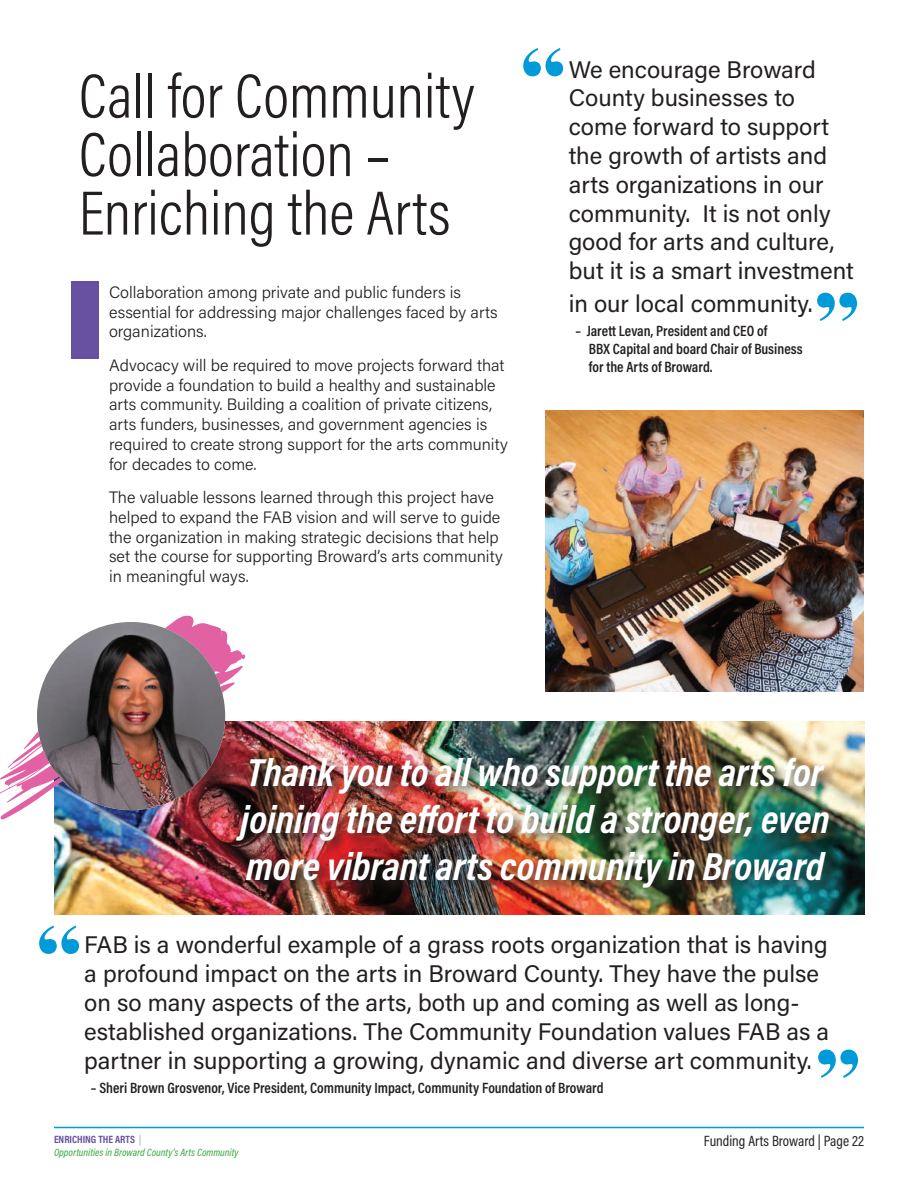
<style>
.page{position:relative;width:918px;height:1188px;background:#fff}
.page>*{position:absolute;margin:0;border:0;box-sizing:border-box;transform-origin:0 0}
.t1{font:300 63px/58.5px "Acumin Pro Cond";color:#231f20}
.Paragraph_Style_1{font:italic 700 39.45px/47.4px "Acumin Pro Cond";color:#fff}
.t2{font:24px/28.8px "Acumin Pro";color:#231f20}
.Paragraph_Style_1-2{font:300 16.5px/19.8px "Acumin Pro";color:#231f20}
.t3{font:600 15px/18px "Acumin Pro Cond";color:#231f20}
.t4{font:15px "Acumin Pro Cond";color:#231f20}
.t5{font:italic 500 10.65px "Acumin Pro Cond";color:#40ae49}
</style>
<div class="page">
<hr style="left:54px;top:1127px;width:810px;height:1px;background:#009ad9">
<img style="left:54px;top:721px;width:811px;height:193px">
<svg style="left:523px;top:48px;width:40px;height:28px"></svg>
<svg style="left:39px;top:926px;width:40px;height:28px"></svg>
<svg style="left:817px;top:293px;width:40px;height:28px"></svg>
<svg style="left:818px;top:1050px;width:40px;height:28px"></svg>
<div style="left:234px;top:754px;width:608px;height:149px;background:#231f20;opacity:.75"></div>
<div style="left:72px;top:281px;width:27px;height:78px;background:#6850a1"></div>
<img style="left:545px;top:410px;width:319px;height:281px">
<img style="left:0;top:616px;width:245px;height:204px">
<img style="left:37px;top:622px;width:188px;height:188px;border-radius:94px">
<p class="t1" style="left:79px;top:66px;width:398px">Call for Community<br>Collaboration –<br>Enriching the Arts</p>
<p class="Paragraph_Style_1-2" style="left:109px;top:282px;width:390px">Collaboration among private and public funders is essential for addressing major challenges faced by arts organizations.</p>
<p class="Paragraph_Style_1-2" style="left:109px;top:354px;width:400px">Advocacy will be required to move projects forward that provide a foundation to build a healthy and sustainable arts community. Building a coalition of private citizens, arts funders, businesses, and government agencies is required to create strong support for the arts community for decades to come.</p>
<p class="Paragraph_Style_1-2" style="left:109px;top:487px;width:395px">The valuable lessons learned through this project have helped to expand the FAB vision and will serve to guide the organization in making strategic decisions that help set the course for supporting Broward’s arts community in meaningful ways.</p>
<p class="t2" style="left:569px;top:54px;width:287px">We encourage Broward<br>County businesses to come forward to support the growth of artists and arts organizations in our community. It is not only good for arts and culture, but it is a smart investment</p>
<p class="t2" style="left:569px;top:288px;width:245px">in our local community.</p>
<p class="t3" style="left:589px;top:322px;width:215px;text-indent:-14px">– Jarett Levan, President and CEO of<br>BBX Capital and board Chair of Business for the Arts of Broward.</p>
<p class="Paragraph_Style_1" style="left:241px;top:747px;width:591px">Thank you to all who support the arts for joining the effort to build a stronger, even more vibrant arts community in Broward</p>
<p class="t2" style="left:84px;top:930px;width:746px">FAB is a wonderful example of a grass roots organization that is having a profound impact on the arts in Broward County. They have the pulse on so many aspects of the arts, both up and coming as well as long&shy;established organizations. The Community Foundation values FAB as a partner in supporting a growing, dynamic and diverse art community.</p>
<p class="t3" style="left:91px;top:1079px;width:514px">– Sheri Brown Grosvenor, Vice President, Community Impact, Community Foundation of Broward</p>
<p class="t5" style="left:54px;top:1145px;width:186px">Opportunities in Broward County’s Arts Community</p>
<p class="t4" style="left:704px;top:1131px;width:162px">Funding Arts Broward | Page 22</p>
</div>
